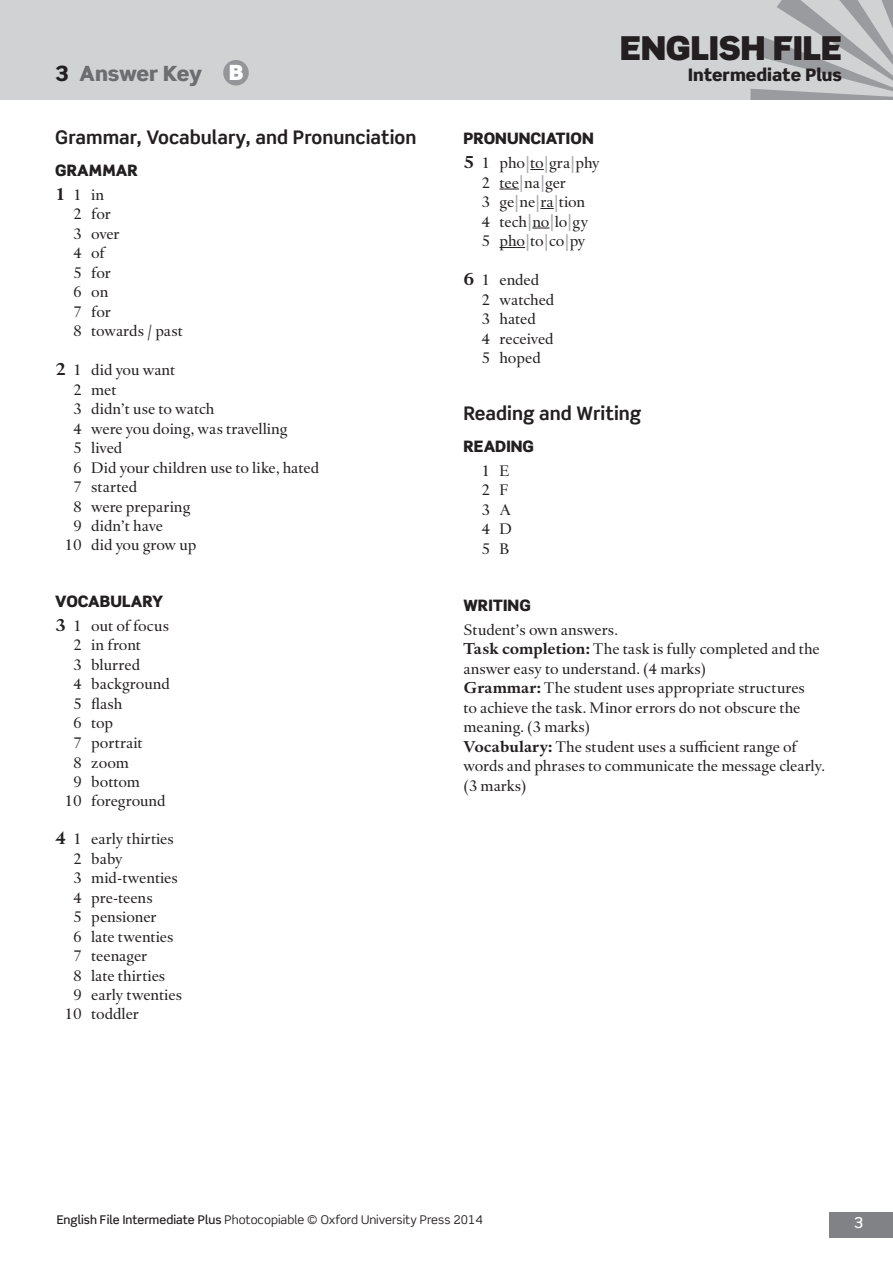
<style>
.page{position:relative;width:893px;height:1263px;background:#fff}
.page>*{position:absolute;margin:0;border:0;box-sizing:border-box;transform-origin:0 0}
.t1{font:900 33px "Scene Std";color:#231f20}
.t2{font:900 21px "Scene Std";letter-spacing:-.02em;color:#6c6d70}
.t3{font:900 21px "Scene Std";color:#fff}
.T_Ans_A_Head{font:700 18.75px "Scene Std";color:#231f20}
.t4{font:900 17.25px "Scene Std";color:#231f20}
.T_Ans_Num_List{font:15.75px "Haarlemmer MT Std";letter-spacing:-.005em;color:#231f20}
.T_Ans_Text{font:15.75px/19.5px "Haarlemmer MT Std";color:#231f20}
.T_Ans_Num_List_1st{font:15.75px "Haarlemmer MT Std";letter-spacing:-.005em;color:#231f20}
.T_Ans_B_Head{font:900 15.75px "Scene Std";letter-spacing:.005em;color:#231f20}
.T_Ans_Num_List__10{font:15.75px "Haarlemmer MT Std";letter-spacing:-.01em;color:#231f20}
.t5{font:500 15px "Scene Std";color:#fff}
.t6{font:12px "Scene Std";color:#231f20}
.s1{color:#231f20}
.s2{font-weight:700;font-size:17.25px}
.s3{font-family:"Scene Std";font-size:18px;color:#a8a9ad}
.s4{font-weight:700}
.s5{font-weight:500}
</style>
<div class="page">
<div style="left:0;top:0;width:893px;height:100px;background:#d1d2d4"></div>
<div style="left:829px;top:1212px;width:64px;height:25px;background:#808285"></div>
<svg style="left:750px;top:0;width:143px;height:100px"></svg>
<div style="left:223px;top:60px;width:26px;height:26px;background:#939598;border-radius:50%"></div>
<svg style="left:530px;top:169px;width:14px;height:1px"></svg>
<svg style="left:499px;top:189px;width:20px;height:1px"></svg>
<svg style="left:540px;top:208px;width:14px;height:1px"></svg>
<svg style="left:532px;top:228px;width:17px;height:1px"></svg>
<svg style="left:499px;top:247px;width:26px;height:1px"></svg>
<h1 class="t1" style="left:620px;top:26px;width:223px">ENGLISH FILE</h1>
<p class="t2" style="left:55px;top:60px;width:148px"><span class="s1">3</span> Answer Key</p>
<p class="t3" style="left:229px;top:59px;width:16px">B</p>
<p class="t4" style="left:688px;top:64px;width:155px">Intermediate Plus</p>
<p class="T_Ans_A_Head" style="left:55px;top:126px;width:363px">Grammar, Vocabulary, and Pronunciation</p>
<p class="T_Ans_B_Head" style="left:55px;top:160px;width:84px">GRAMMAR</p>
<p class="T_Ans_Num_List_1st" style="left:55px;top:185px;width:50px"><span class="s2">1</span>1 in</p>
<p class="T_Ans_Num_List" style="left:73px;top:205px;width:39px">2 for</p>
<p class="T_Ans_Num_List" style="left:73px;top:224px;width:48px">3 over</p>
<p class="T_Ans_Num_List" style="left:73px;top:244px;width:33px">4 of</p>
<p class="T_Ans_Num_List" style="left:73px;top:263px;width:39px">5 for</p>
<p class="T_Ans_Num_List" style="left:73px;top:283px;width:37px">6 on</p>
<p class="T_Ans_Num_List" style="left:73px;top:302px;width:39px">7 for</p>
<p class="T_Ans_Num_List" style="left:73px;top:322px;width:111px">8 towards / past</p>
<p class="T_Ans_Num_List_1st" style="left:55px;top:361px;width:122px"><span class="s2">2</span> 1 did you want</p>
<p class="T_Ans_Num_List" style="left:73px;top:380px;width:45px">2 met</p>
<p class="T_Ans_Num_List" style="left:73px;top:400px;width:143px">3 didn’t use to watch</p>
<p class="T_Ans_Num_List" style="left:73px;top:419px;width:216px">4 were you doing, was travelling</p>
<p class="T_Ans_Num_List" style="left:73px;top:439px;width:51px">5 lived</p>
<p class="T_Ans_Num_List" style="left:73px;top:458px;width:247px">6 Did your children use to like, hated</p>
<p class="T_Ans_Num_List" style="left:73px;top:478px;width:65px">7 started</p>
<p class="T_Ans_Num_List" style="left:73px;top:497px;width:119px">8 were preparing</p>
<p class="T_Ans_Num_List" style="left:73px;top:517px;width:91px">9 didn’t have</p>
<p class="T_Ans_Num_List__10" style="left:64px;top:536px;width:134px">10 did you grow up</p>
<p class="T_Ans_B_Head" style="left:55px;top:591px;width:110px">VOCABULARY</p>
<p class="T_Ans_Num_List_1st" style="left:55px;top:617px;width:115px"><span class="s2">3</span> 1 out of focus</p>
<p class="T_Ans_Num_List" style="left:73px;top:636px;width:69px">2 in front</p>
<p class="T_Ans_Num_List" style="left:73px;top:656px;width:68px">3 blurred</p>
<p class="T_Ans_Num_List" style="left:73px;top:675px;width:98px">4 background</p>
<p class="T_Ans_Num_List" style="left:73px;top:695px;width:51px">5 flash</p>
<p class="T_Ans_Num_List" style="left:73px;top:714px;width:42px">6 top</p>
<p class="T_Ans_Num_List" style="left:73px;top:734px;width:71px">7 portrait</p>
<p class="T_Ans_Num_List" style="left:73px;top:753px;width:57px">8 zoom</p>
<p class="T_Ans_Num_List" style="left:73px;top:773px;width:68px">9 bottom</p>
<p class="T_Ans_Num_List__10" style="left:64px;top:791px;width:103px">10 foreground</p>
<p class="T_Ans_Num_List_1st" style="left:55px;top:830px;width:120px"><span class="s2">4</span> 1 early thirties</p>
<p class="T_Ans_Num_List" style="left:73px;top:849px;width:51px">2 baby</p>
<p class="T_Ans_Num_List" style="left:73px;top:869px;width:106px">3 mid-twenties</p>
<p class="T_Ans_Num_List" style="left:73px;top:888px;width:81px">4 pre-teens</p>
<p class="T_Ans_Num_List" style="left:73px;top:908px;width:85px">5 pensioner</p>
<p class="T_Ans_Num_List" style="left:73px;top:927px;width:102px">6 late twenties</p>
<p class="T_Ans_Num_List" style="left:73px;top:947px;width:76px">7 teenager</p>
<p class="T_Ans_Num_List" style="left:73px;top:966px;width:93px">8 late thirties</p>
<p class="T_Ans_Num_List" style="left:73px;top:986px;width:110px">9 early twenties</p>
<p class="T_Ans_Num_List__10" style="left:64px;top:1005px;width:76px">10 toddler</p>
<p class="T_Ans_B_Head" style="left:463px;top:128px;width:132px">PRONUNCIATION</p>
<p class="T_Ans_Num_List_1st" style="left:463px;top:154px;width:138px"><span class="s2">5</span> 1 pho<span class="s3">|</span>to<span class="s3">|</span>gra<span class="s3">|</span>phy</p>
<p class="T_Ans_Num_List" style="left:481px;top:173px;width:86px">2 tee<span class="s3">|</span>na<span class="s3">|</span>ger</p>
<p class="T_Ans_Num_List" style="left:481px;top:193px;width:105px">3 ge<span class="s3">|</span>ne<span class="s3">|</span>ra<span class="s3">|</span>tion</p>
<p class="T_Ans_Num_List" style="left:481px;top:212px;width:108px">4 tech<span class="s3">|</span>no<span class="s3">|</span>lo<span class="s3">|</span>gy</p>
<p class="T_Ans_Num_List" style="left:481px;top:232px;width:106px">5 pho<span class="s3">|</span>to<span class="s3">|</span>co<span class="s3">|</span>py</p>
<p class="T_Ans_Num_List_1st" style="left:463px;top:271px;width:77px"><span class="s2">6</span> 1 ended</p>
<p class="T_Ans_Num_List" style="left:481px;top:290px;width:74px">2 watched</p>
<p class="T_Ans_Num_List" style="left:481px;top:310px;width:56px">3 hated</p>
<p class="T_Ans_Num_List" style="left:481px;top:329px;width:74px">4 received</p>
<p class="T_Ans_Num_List" style="left:481px;top:349px;width:61px">5 hoped</p>
<p class="T_Ans_A_Head" style="left:463px;top:402px;width:179px">Reading and Writing</p>
<p class="T_Ans_B_Head" style="left:463px;top:436px;width:72px">READING</p>
<p class="T_Ans_Num_List_1st" style="left:481px;top:461px;width:30px">1 E</p>
<p class="T_Ans_Num_List" style="left:481px;top:481px;width:28px">2 F</p>
<p class="T_Ans_Num_List" style="left:481px;top:500px;width:31px">3 A</p>
<p class="T_Ans_Num_List" style="left:481px;top:520px;width:32px">4 D</p>
<p class="T_Ans_Num_List" style="left:481px;top:539px;width:30px">5 B</p>
<p class="T_Ans_B_Head" style="left:463px;top:595px;width:69px">WRITING</p>
<p class="T_Ans_Text" style="left:463px;top:620px;width:156px">Student’s own answers.</p>
<p class="T_Ans_Text" style="left:463px;top:639px;width:358px"><span class="s4">Task completion:</span> The task is fully completed and the answer easy to understand. (4 marks)</p>
<p class="T_Ans_Text" style="left:463px;top:678px;width:343px"><span class="s4">Grammar:</span> The student uses appropriate structures to achieve the task. Minor errors do not obscure the meaning. (3 marks)</p>
<p class="T_Ans_Text" style="left:463px;top:737px;width:363px"><span class="s4">Vocabulary:</span> The student uses a sufficient range of words and phrases to communicate the message clearly. (3 marks)</p>
<p class="t6" style="left:57px;top:1212px;width:428px"><span class="s5">English File Intermediate Plus</span> Photocopiable © Oxford University Press 2014</p>
<p class="t5" style="left:854px;top:1214px;width:11px">3</p>
</div>
